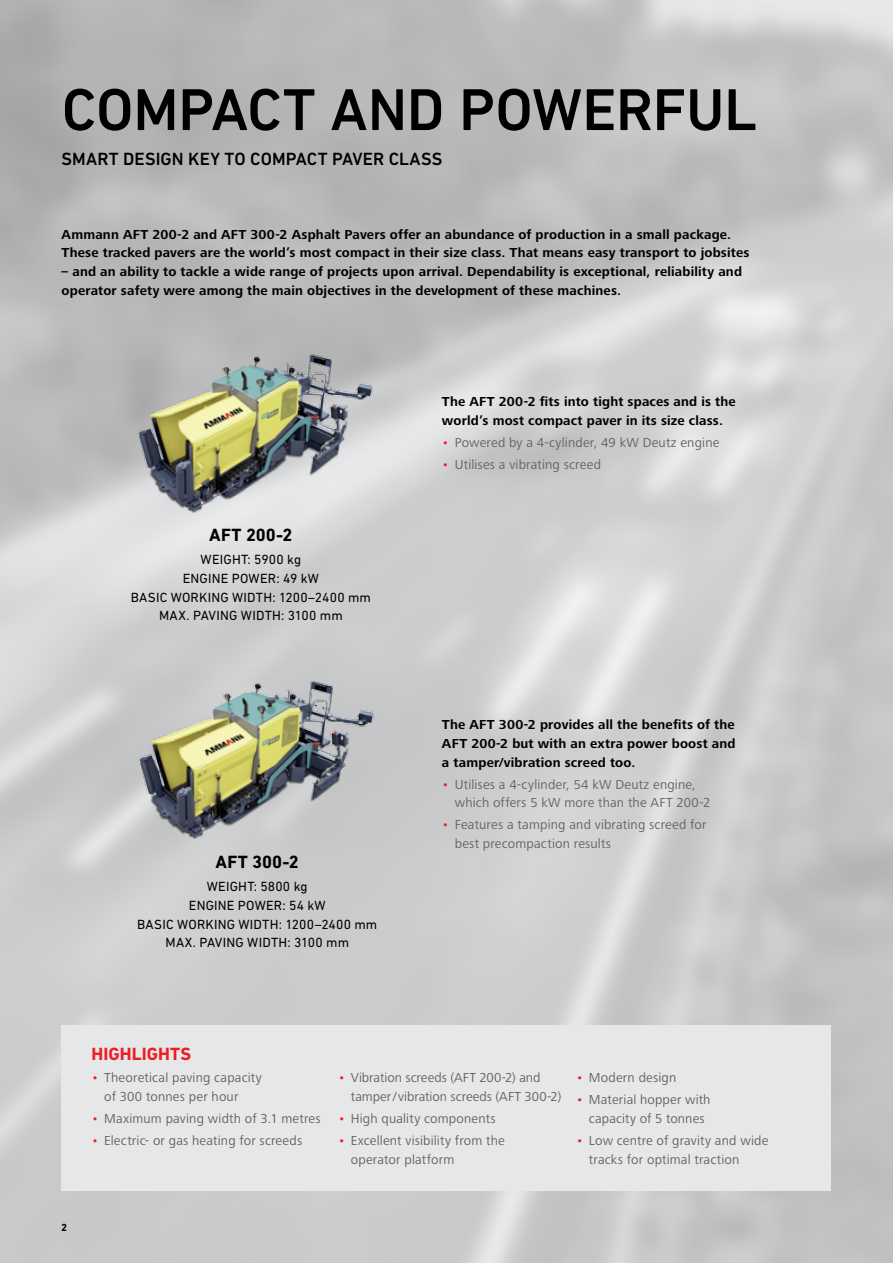
<style>
.page{position:relative;width:893px;height:1263px;background:#fff}
.page>*{position:absolute;margin:0;border:0;box-sizing:border-box;transform-origin:0 0}
.t1{font:500 60px "DIN Next LT Pro";letter-spacing:-.005em;color:#000}
.t2{font:500 18px "DIN Next LT Pro";letter-spacing:.01em;color:#000}
.t3{font:700 18px "DIN Next LT Pro";letter-spacing:.015em;color:#000}
.t4{font:700 18px "DIN Next LT Pro";letter-spacing:.005em;color:#ed1d24}
.t5{font:13.5px/18.8px "Frutiger Next LTW1 G";letter-spacing:.015em;color:#636466}
.t6{font:700 13.5px/18.8px "Frutiger Next LTW1 G";letter-spacing:.015em;color:#000}
.t7{font:13.5px/18.8px "DIN Next LT Pro";letter-spacing:.015em;color:#000;text-align:center}
.t8{font:700 10.5px "DIN Next LT Pro";color:#000}
.s1{color:#ed1d24}
</style>
<div class="page">
<img style="left:123px;top:661px;width:262px;height:187px">
<div style="left:62px;top:1025px;width:769px;height:166px;background:#e6e7e8"></div>
<img style="left:122px;top:334px;width:263px;height:187px">
<h1 class="t1" style="left:62px;top:75px;width:691px">COMPACT AND POWERFUL</h1>
<h2 class="t2" style="left:62px;top:148px;width:381px">SMART DESIGN KEY TO COM PACT PAVER CLASS</h2>
<p class="t6" style="left:62px;top:225px;width:689px">Ammann AFT 200-2 and AFT 300-2 Asphalt Pavers offer an abundance of production in a small package.<br>These tracked pavers are the world’s most compact in their size class. That means easy transport to jobsites</p>
<p class="t6" style="left:62px;top:263px;width:682px">– and an ability to tackle a wide range of projects upon arrival. Dependability is exceptional, reliability and operator safety were among the main objectives in the development of these machines.</p>
<h2 class="t3" style="left:209px;top:524px;width:85px">AFT 200-2</h2>
<p class="t7" style="left:131px;top:550px;width:242px">WEIGHT: 5900 KG<br>ENGINE POWER: 49 KW<br>BASIC WORKING WIDTH: 1200–2400 MM<br>MAX. PAVING WIDTH: 3100 MM</p>
<h2 class="t3" style="left:216px;top:851px;width:85px">AFT 300-2</h2>
<p class="t7" style="left:137px;top:877px;width:242px">WEIGHT: 5800 KG<br>ENGINE POWER: 54 KW<br>BASIC WORKING WIDTH: 1200–2400 MM<br>MAX. PAVING WIDTH: 3100 MM</p>
<p class="t6" style="left:442px;top:392px;width:295px">The AFT 200-2 fits into tight spaces and is the world’s most compact paver in its size class.</p>
<p class="t5" style="left:442px;top:433px;width:279px"><span class="s1">•</span> Powered by a 4-cylinder, 49 kW Deutz engine</p>
<p class="t5" style="left:442px;top:455px;width:161px"><span class="s1">•</span> Utilises a vibrating screed</p>
<p class="t6" style="left:442px;top:716px;width:295px;text-align:justify">The AFT 300-2 provides all the benefits of the AFT 200-2 but with an extra power boost and a tamper/vibration screed too.</p>
<p class="t5" style="left:455px;top:775px;width:257px;text-indent:-13px"><span class="s1">•</span> Utilises a 4-cylinder, 54 kW Deutz engine, which offers 5 kW more than the AFT 200-2</p>
<p class="t5" style="left:455px;top:816px;width:253px;text-indent:-13px"><span class="s1">•</span> Features a tamping and vibrating screed for best precompaction results</p>
<p class="t8" style="left:62px;top:1221px;width:7px">2</p>
<h2 class="t4" style="left:91px;top:1044px;width:101px">highlights</h2>
<p class="t5" style="left:104px;top:1069px;width:159px;text-indent:-13px"><span class="s1">•</span> Theoretical paving capacity of 300 tonnes per hour</p>
<p class="t5" style="left:91px;top:1109px;width:231px"><span class="s1">•</span> Maximum paving width of 3.1 metres</p>
<p class="t5" style="left:91px;top:1131px;width:212px"><span class="s1">•</span> Electric- or gas heating for screeds</p>
<p class="t5" style="left:351px;top:1069px;width:212px;text-indent:-13px"><span class="s1">•</span> Vibration screeds (AFT 200-2) and tamper/vibration screeds (AFT 300-2)</p>
<p class="t5" style="left:338px;top:1109px;width:159px"><span class="s1">•</span> High quality components</p>
<p class="t5" style="left:351px;top:1131px;width:156px;text-indent:-13px"><span class="s1">•</span> Excellent visibility from the operator platform</p>
<p class="t5" style="left:576px;top:1069px;width:102px"><span class="s1">•</span> Modern design</p>
<p class="t5" style="left:576px;top:1091px;width:136px;text-align:center"><span class="s1">•</span> Material hopper with capacity of 5 tonnes</p>
<p class="t5" style="left:589px;top:1131px;width:181px;text-indent:-13px"><span class="s1">•</span> Low centre of gravity and wide tracks for optimal traction</p>
</div>
